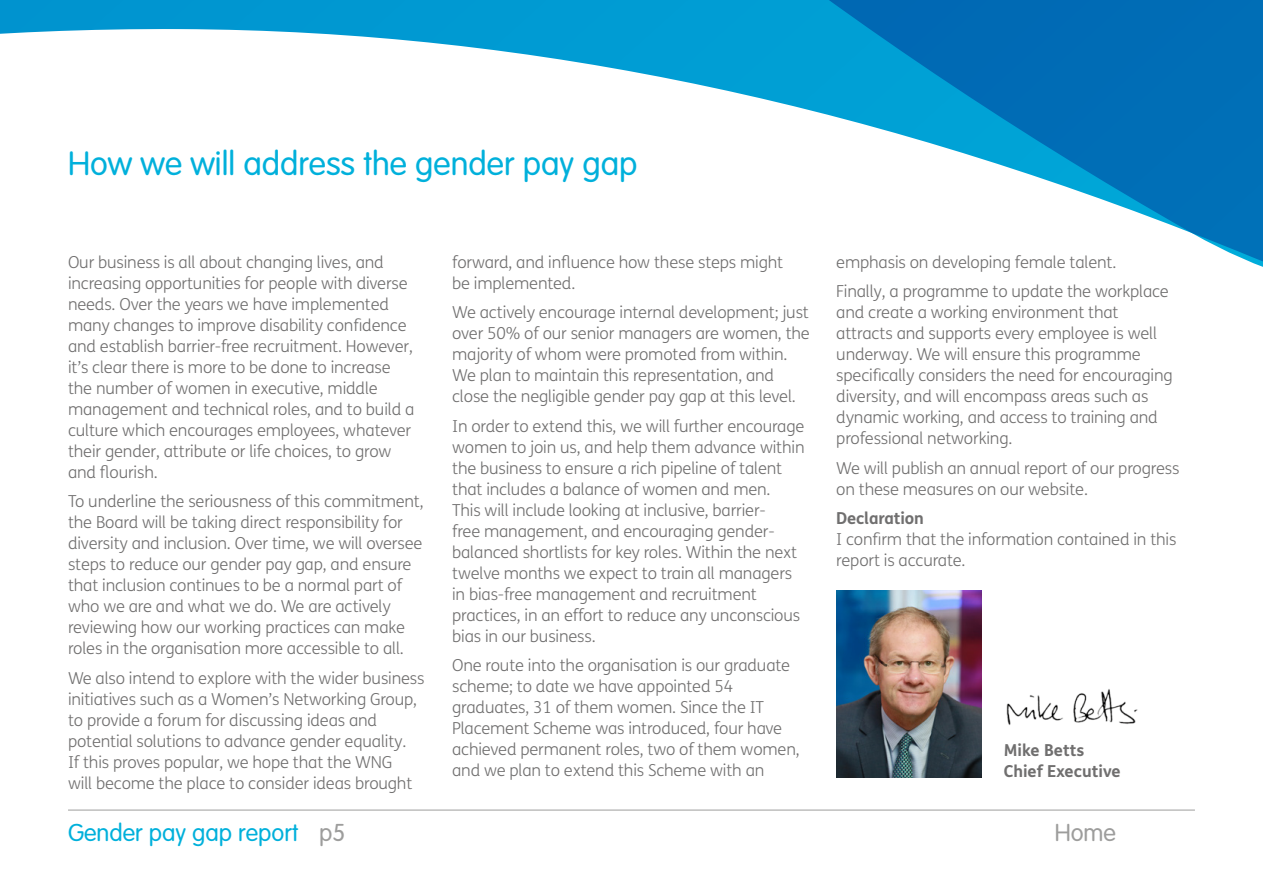
<style>
.page{position:relative;width:1263px;height:893px;background:#fff}
.page>*{position:absolute;margin:0;border:0;box-sizing:border-box;transform-origin:0 0}
.t1{font:300 33px "VAG Rounded";color:#00b0db}
.t2{font:300 24px "VAG Rounded";color:#00b0db}
.t3{font:300 24px "VAG Rounded";color:#9d9d9c}
.t4{font:300 16.5px/21px "FS Me";letter-spacing:-.01em;color:#706f6f}
.t5{font:700 16.5px/21px "FS Me";color:#706f6f}
.s1{color:#9d9d9c}
</style>
<div class="page">
<svg style="left:0;top:0;width:1263px;height:267px"></svg>
<img style="left:836px;top:590px;width:146px;height:187px">
<hr style="left:68px;top:810px;width:1127px;height:1px;background:#9d9d9c">
<img style="left:1006px;top:689px;width:132px;height:36px">
<h1 class="t1" style="left:68px;top:144px;width:571px">How we will address the gender pay gap</h1>
<p class="t4" style="left:68px;top:251px;width:348px">Our business is all about changing lives, and increasing opportunities for people with diverse needs. Over the years we have implemented many changes to improve disability confidence and establish barrier-free recruitment. However, it’s clear there is more to be done to increase the number of women in executive, middle management and technical roles, and to build a culture which encourages employees, whatever their gender, attribute or life choices, to grow and flourish.</p>
<p class="t4" style="left:68px;top:490px;width:357px">To underline the seriousness of this commitment, the Board will be taking direct responsibility for diversity and inclusion. Over time, we will oversee steps to reduce our gender pay gap, and ensure that inclusion continues to be a normal part of who we are and what we do. We are actively reviewing how our working practices can make roles in the organisation more accessible to all.</p>
<p class="t4" style="left:68px;top:667px;width:358px">We also intend to explore with the wider business initiatives such as a Women’s Networking Group, to provide a forum for discussing ideas and potential solutions to advance gender equality.<br>If this proves popular, we hope that the WNG<br>will become the place to consider ideas brought</p>
<p class="t4" style="left:452px;top:251px;width:333px">forward, and influence how these steps might be implemented.</p>
<p class="t4" style="left:452px;top:301px;width:359px">We actively encourage internal development; just over 50% of our senior managers are women, the majority of whom were promoted from within.<br>We plan to maintain this representation, and close the negligible gender pay gap at this level.</p>
<p class="t4" style="left:452px;top:415px;width:354px">In order to extend this, we will further encourage women to join us, and help them advance within the business to ensure a rich pipeline of talent that includes a balance of women and men.<br>This will include looking at inclusive, barrier-<br>free management, and encouraging gender&shy;balanced shortlists for key roles. Within the next twelve months we expect to train all managers in bias-free management and recruitment practices, in an effort to reduce any unconscious bias in our business.</p>
<p class="t4" style="left:452px;top:654px;width:349px">One route into the organisation is our graduate scheme; to date we have appointed 54 graduates, 31 of them women. Since the IT Placement Scheme was introduced, four have achieved permanent roles, two of them women, and we plan to extend this Scheme with an</p>
<p class="t4" style="left:836px;top:247px;width:334px;line-height:29.5px">emphasis on developing female talent.<br>Finally, a programme to update the workplace</p>
<p class="t4" style="left:836px;top:301px;width:338px">and create a working environment that attracts and supports every employee is well underway. We will ensure this programme specifically considers the need for encouraging diversity, and will encompass areas such as dynamic working, and access to training and professional networking.</p>
<p class="t4" style="left:836px;top:457px;width:345px">We will publish an annual report of our progress on these measures on our website.</p>
<p class="t5" style="left:836px;top:507px;width:89px">Declaration</p>
<p class="t4" style="left:836px;top:528px;width:342px">I confirm that the information contained in this report is accurate.</p>
<p class="t5" style="left:1004px;top:739px;width:118px">Mike Betts<br>Chief Executive</p>
<h2 class="t2" style="left:68px;top:819px;width:279px">Gender pay gap report <span class="s1">p5</span></h2>
<h2 class="t3" style="left:1055px;top:819px;width:63px">Home</h2>
</div>
